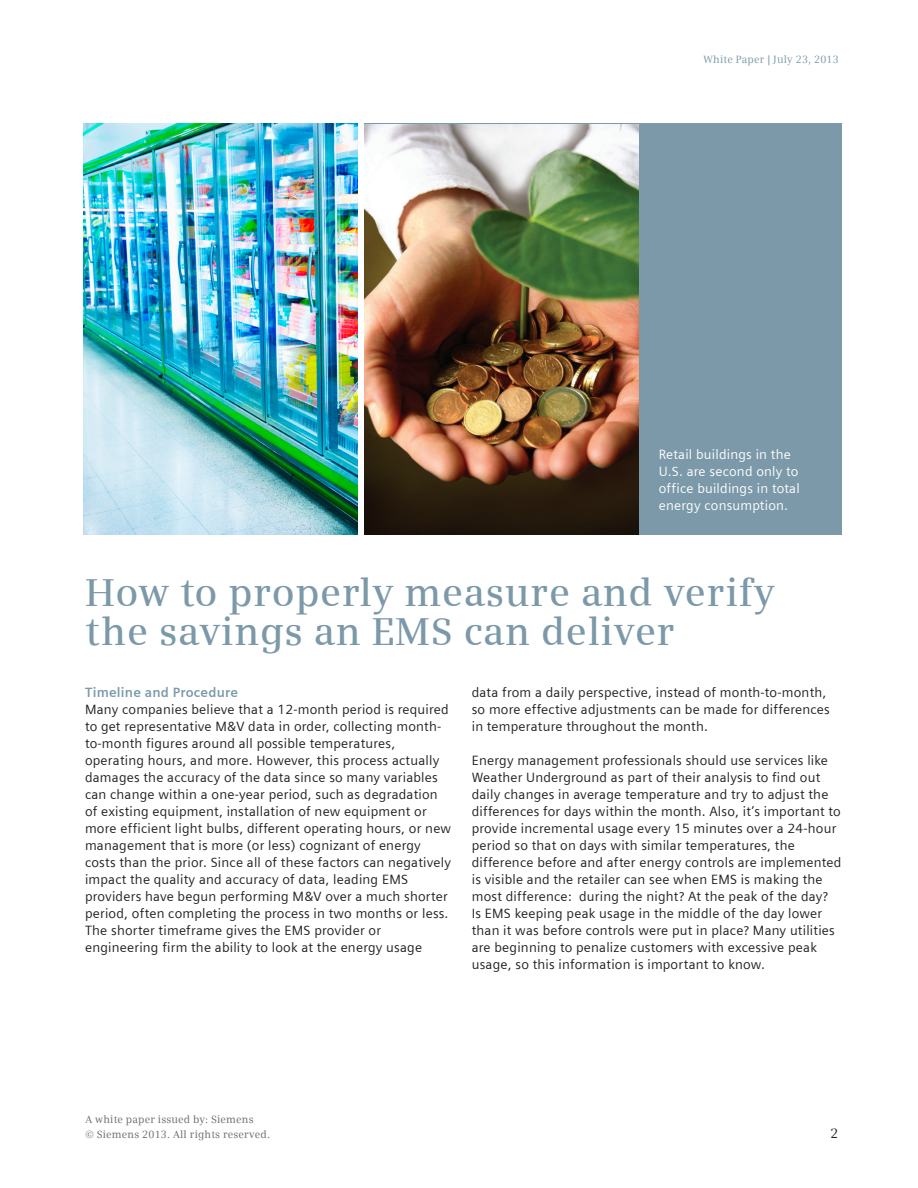
<style>
.page{position:relative;width:918px;height:1188px;background:#fff}
.page>*{position:absolute;margin:0;border:0;box-sizing:border-box;transform-origin:0 0}
._03__Copy_Roman__9pt{font:600 39px/39px "Siemens Serif";letter-spacing:.015em;color:#7b99a9}
._03__Copy_Roman__9pt-2{font:13.5px/17px "Siemens Sans";letter-spacing:.015em;color:#231f20}
._03__Copy_Roman__9pt-3{font:13.5px/17px "Siemens Sans";letter-spacing:.015em;color:#fff}
._03__Copy_Roman__9pt-4{font:700 13.5px "Siemens Sans";letter-spacing:.015em;color:#7b99a9}
._02__Subhead___9pt_0{font:13.5px "Siemens Serif";color:#231f20}
._02__Subhead___9pt_0-2{font:10.5px "Siemens Serif";letter-spacing:.015em;color:#6c6d70}
._03__Copy_Roman__9pt-5{font:10.5px "Siemens Serif";letter-spacing:.015em;color:#7b99a9}
</style>
<div class="page">
<div style="left:623px;top:123px;width:218px;height:411px;background:#7b99a9"></div>
<img style="left:83px;top:123px;width:274px;height:411px">
<img style="left:364px;top:124px;width:275px;height:410px">
<p class="_03__Copy_Roman__9pt-5" style="left:704px;top:53px;width:137px">White Paper | July 23, 2013</p>
<p class="_03__Copy_Roman__9pt-3" style="left:659px;top:446px;width:142px">Retail buildings in the<br>U.S. are second only to office buildings in total energy consumption.</p>
<p class="_03__Copy_Roman__9pt" style="left:85px;top:573px;width:691px">How to properly measure and verify the savings an EMS can deliver</p>
<p class="_03__Copy_Roman__9pt-4" style="left:85px;top:685px;width:155px">Timeline and Procedure</p>
<p class="_03__Copy_Roman__9pt-2" style="left:85px;top:701px;width:368px">Many companies believe that a 12-month period is required to get representative M&amp;V data in order, collecting month&shy;to-month figures around all possible temperatures, operating hours, and more. However, this process actually damages the accuracy of the data since so many variables can change within a one-year period, such as degradation of existing equipment, installation of new equipment or more efficient light bulbs, different operating hours, or new management that is more (or less) cognizant of energy costs than the prior. Since all of these factors can negatively impact the quality and accuracy of data, leading EMS providers have begun performing M&amp;V over a much shorter period, often completing the process in two months or less.<br>The shorter timeframe gives the EMS provider or engineering firm the ability to look at the energy usage</p>
<p class="_03__Copy_Roman__9pt-2" style="left:472px;top:684px;width:360px">data from a daily perspective, instead of month-to-month, so more effective adjustments can be made for differences in temperature throughout the month.</p>
<p class="_03__Copy_Roman__9pt-2" style="left:472px;top:752px;width:371px">Energy management professionals should use services like Weather Underground as part of their analysis to find out daily changes in average temperature and try to adjust the differences for days within the month. Also, it’s important to provide incremental usage every 15 minutes over a 24-hour period so that on days with similar temperatures, the difference before and after energy controls are implemented is visible and the retailer can see when EMS is making the most difference: during the night? At the peak of the day?<br>Is EMS keeping peak usage in the middle of the day lower than it was before controls were put in place? Many utilities are beginning to penalize customers with excessive peak usage, so this information is important to know.</p>
<p class="_02__Subhead___9pt_0-2" style="left:85px;top:1114px;width:170px">A white paper issued by: Siemens</p>
<p class="_02__Subhead___9pt_0-2" style="left:85px;top:1129px;width:186px">© Siemens 2013. All rights reserved.</p>
<p class="_02__Subhead___9pt_0" style="left:831px;top:1126px;width:9px">2</p>
</div>
